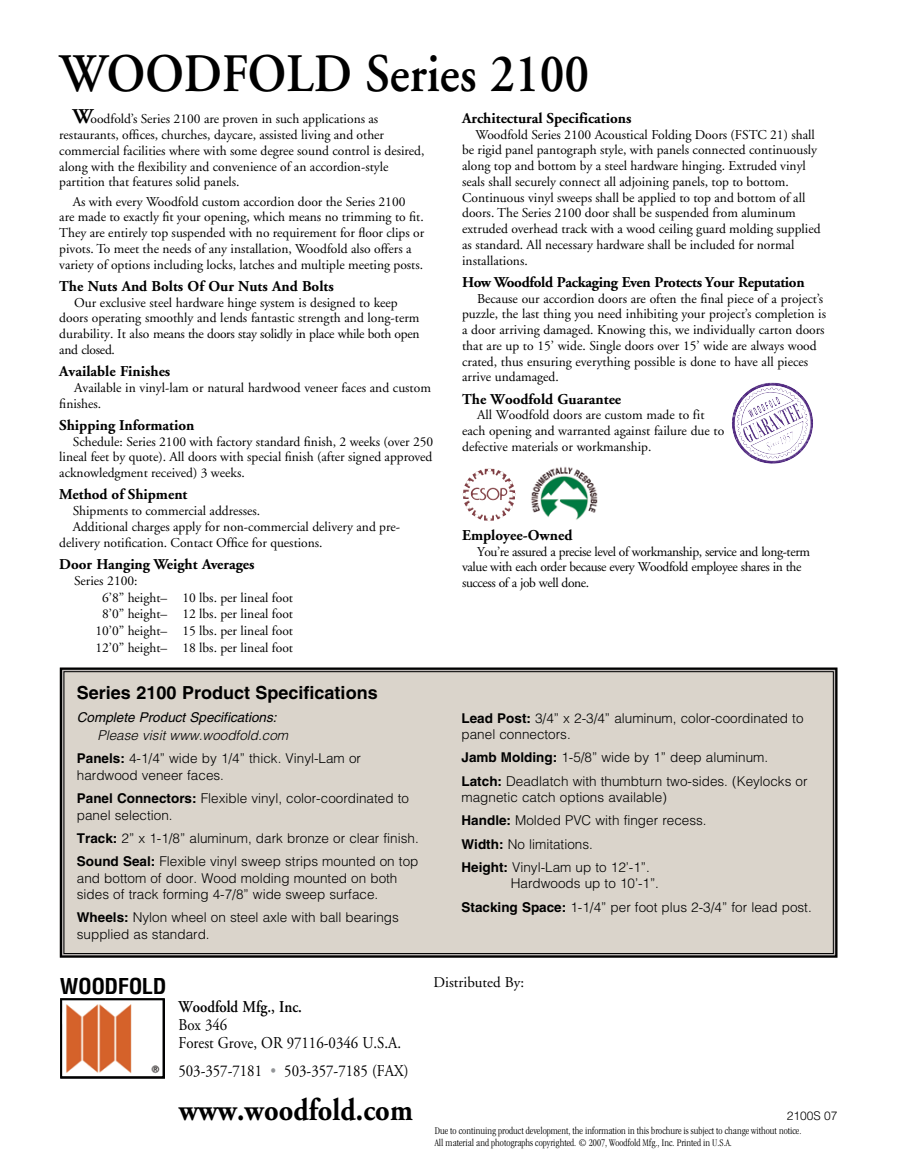
<style>
.page{position:relative;width:905px;height:1175px;background:#fff}
.page>*{position:absolute;margin:0;border:0;box-sizing:border-box;transform-origin:0 0}
.t1{font:600 54px "Adobe Garamond";color:#000;scale:.9 1}
.t2{font:700 31.5px "Adobe Garamond";letter-spacing:.005em;color:#000;scale:.9 1}
.t3{font:700 condensed 21.3px "Helvetica";letter-spacing:-.02em;color:#000;scale:1.05 1}
.t4{font:700 18px "Helvetica";color:#000}
.t5{font:16.5px/18px "Adobe Garamond";color:#000;scale:.9 1}
.t6{font:600 16.5px "Adobe Garamond";color:#000;scale:.9 1}
.t7{font:700 15px "Adobe Garamond";color:#000}
.t8{font:700 15px "Adobe Garamond";letter-spacing:-.02em;color:#000}
.t9{font:15px "Adobe Garamond";color:#000}
.t10{font:13.5px/15.8px "Adobe Garamond";color:#000}
.t11{font:300 13.5px/23.2px "Helvetica";color:#000}
.t12{font:13.5px/15.8px "Adobe Garamond";letter-spacing:-.03em;color:#000}
.t13{font:italic 13.5px "Helvetica";color:#000}
.t14{font:300 12px "Helvetica";color:#000}
.t15{font:300 condensed 10.5px/12px "Garamond";color:#000}
.s1{font-weight:700;font-size:21px}
.s2{font-style:italic}
.s3{font-weight:700}
.s4{color:#939598}
</style>
<div class="page">
<img style="left:66px;top:1004px;width:94px;height:70px">
<div style="left:60px;top:998px;width:104px;height:80px;border:2px solid #000"></div>
<img style="left:769px;top:382px;width:44px;height:73px">
<svg style="left:486px;top:468px;width:8px;height:6px"></svg>
<img style="left:531px;top:466px;width:67px;height:54px">
<div style="left:59px;top:667px;width:779px;height:291px;background:#dad4cb"></div>
<h1 class="t1" style="left:60px;top:44px;width:590px">WOODFOLD Series 2100</h1>
<p class="t10" style="left:59px;top:112px;width:366px;text-indent:14px"><span class="s1">W</span>oodfold’s Series 2100 are proven in such applications as restaurants, offices, churches, daycare, assisted living and other commercial facilities where with some degree sound control is desired, along with the flexibility and convenience of an accordion-style partition that features solid panels.</p>
<p class="t10" style="left:59px;top:194px;width:366px;text-indent:14px">As with every Woodfold custom accordion door the Series 2100<br>are made to exactly fit your opening, which means no trimming to fit.<br>They are entirely top suspended with no requirement for floor clips or pivots. To meet the needs of any installation, Woodfold also offers a variety of options including locks, latches and multiple meeting posts.</p>
<p class="t7" style="left:59px;top:278px;width:276px">The Nuts And Bolts Of Our Nuts And Bolts</p>
<p class="t10" style="left:59px;top:295px;width:362px;text-indent:15px">Our exclusive steel hardware hinge system is designed to keep doors operating smoothly and lends fantastic strength and long-term durability. It also means the doors stay solidly in place while both open and closed.</p>
<p class="t7" style="left:59px;top:363px;width:112px">Available Finishes</p>
<p class="t10" style="left:59px;top:380px;width:373px;text-indent:15px">Available in vinyl-lam or natural hardwood veneer faces and custom finishes.</p>
<p class="t7" style="left:59px;top:417px;width:137px">Shipping Information</p>
<p class="t10" style="left:59px;top:434px;width:375px;text-align:justify;text-indent:14px">Schedule: Series 2100 with factory standard finish, 2 weeks (over 250 lineal feet by quote). All doors with special finish (after signed approved acknowledgment received) 3 weeks.</p>
<p class="t7" style="left:59px;top:486px;width:130px">Method of Shipment</p>
<p class="t10" style="left:73px;top:503px;width:189px">Shipments to commercial addresses.</p>
<p class="t10" style="left:73px;top:519px;width:329px">Additional charges apply for non-commercial delivery and pre-</p>
<p class="t10" style="left:59px;top:535px;width:265px">delivery notification. Contact Office for questions.</p>
<p class="t7" style="left:59px;top:556px;width:197px">Door Hanging Weight Averages</p>
<p class="t10" style="left:74px;top:573px;width:65px">Series 2100:</p>
<p class="t10" style="left:102px;top:590px;width:192px">6’8” height– 10 lbs. per lineal foot</p>
<p class="t10" style="left:102px;top:606px;width:192px">8’0” height– 12 lbs. per lineal foot</p>
<p class="t10" style="left:95px;top:623px;width:199px">10’0” height– 15 lbs. per lineal foot</p>
<p class="t10" style="left:95px;top:640px;width:199px">12’0” height– 18 lbs. per lineal foot</p>
<h3 class="t4" style="left:77px;top:681px;width:302px">Series 2100 Product Specifications</h3>
<p class="t13" style="left:77px;top:709px;width:201px">Complete Product Specifications:</p>
<p class="t11" style="left:77px;top:723px;width:285px;text-indent:21px"><span class="s2">Please visit www.woodfold.com<br></span><span class="s3">Panels:</span> 4-1/4” wide by 1/4” thick. Vinyl-Lam or</p>
<p class="t11" style="left:77px;top:763px;width:333px">hardwood veneer faces.<br><span class="s3">Panel Connectors:</span> Flexible vinyl, color-coordinated to</p>
<p class="t11" style="left:77px;top:803px;width:343px">panel selection.<br><span class="s3">Track:</span> 2” x 1-1/8” aluminum, dark bronze or clear finish.<br><span class="s3">Sound Seal:</span> Flexible vinyl sweep strips mounted on top</p>
<p class="t11" style="left:77px;top:869px;width:322px;line-height:16.5px">and bottom of door. Wood molding mounted on both sides of track forming 4-7/8” wide sweep surface.</p>
<p class="t11" style="left:77px;top:909px;width:323px;line-height:16.5px"><span class="s3">Wheels:</span> Nylon wheel on steel axle with ball bearings supplied as standard.</p>
<p class="t7" style="left:462px;top:110px;width:171px">Architectural Specifications</p>
<p class="t10" style="left:462px;top:127px;width:360px;text-indent:13px">Woodfold Series 2100 Acoustical Folding Doors (FSTC 21) shall be rigid panel pantograph style, with panels connected continuously along top and bottom by a steel hardware hinging. Extruded vinyl seals shall securely connect all adjoining panels, top to bottom.<br>Continuous vinyl sweeps shall be applied to top and bottom of all doors. The Series 2100 door shall be suspended from aluminum extruded overhead track with a wood ceiling guard molding supplied as standard. All necessary hardware shall be included for normal installations.</p>
<p class="t8" style="left:462px;top:274px;width:344px">How Woodfold Packaging Even Protects Your Reputation</p>
<p class="t10" style="left:462px;top:291px;width:365px;text-indent:15px">Because our accordion doors are often the final piece of a project’s puzzle, the last thing you need inhibiting your project’s completion is a door arriving damaged. Knowing this, we individually carton doors that are up to 15’ wide. Single doors over 15’ wide are always wood crated, thus ensuring everything possible is done to have all pieces arrive undamaged.</p>
<p class="t7" style="left:462px;top:390px;width:161px">The Woodfold Guarantee</p>
<p class="t10" style="left:462px;top:407px;width:263px;text-indent:15px">All Woodfold doors are custom made to fit each opening and warranted against failure due to defective materials or workmanship.</p>
<p class="t7" style="left:462px;top:527px;width:112px">Employee-Owned</p>
<p class="t12" style="left:462px;top:544px;width:349px;text-indent:15px">You’re assured a precise level of workmanship, service and long-term value with each order because every Woodfold employee shares in the success of a job well done.</p>
<p class="t11" style="left:461px;top:709px;width:343px;line-height:16.5px"><span class="s3">Lead Post:</span> 3/4” x 2-3/4” aluminum, color-coordinated to panel connectors.</p>
<p class="t11" style="left:461px;top:746px;width:347px"><span class="s3">Jamb Molding:</span> 1-5/8” wide by 1” deep aluminum.<br><span class="s3">Latch:</span> Deadlatch with thumbturn two-sides. (Keylocks or</p>
<p class="t11" style="left:461px;top:785px;width:246px">magnetic catch options available)<br><span class="s3">Handle:</span> Molded PVC with finger recess.<br><span class="s3">Width:</span> No limitations.<br><span class="s3">Height:</span> Vinyl-Lam up to 12’-1”.</p>
<p class="t11" style="left:461px;top:872px;width:352px;text-indent:49px">Hardwoods up to 10’-1”.<br><span class="s3">Stacking Space:</span> 1-1/4” per foot plus 2-3/4” for lead post.</p>
<h3 class="t3" style="left:60px;top:973px;width:103px">WOODFOLD</h3>
<p class="t6" style="left:178px;top:998px;width:139px">Woodfold Mfg., Inc.</p>
<p class="t5" style="left:178px;top:1016px;width:249px">Box 346<br>Forest Grove, OR 97116-0346 U.S.A.</p>
<p class="t5" style="left:178px;top:1062px;width:257px">503-357-7181 <span class="s4">•</span> 503-357-7185 (FAX)</p>
<h2 class="t2" style="left:179px;top:1093px;width:262px">www.woodfold.com</h2>
<p class="t9" style="left:433px;top:973px;width:92px">Distributed By:</p>
<p class="t14" style="left:786px;top:1108px;width:52px">2100S 07</p>
<p class="t15" style="left:435px;top:1124px;width:368px">Due to continuing product development, the information in this brochure is subject to change without notice.<br>All material and photographs copyrighted. © 2007, Woodfold Mfg., Inc. Printed in U.S.A.</p>
</div>
